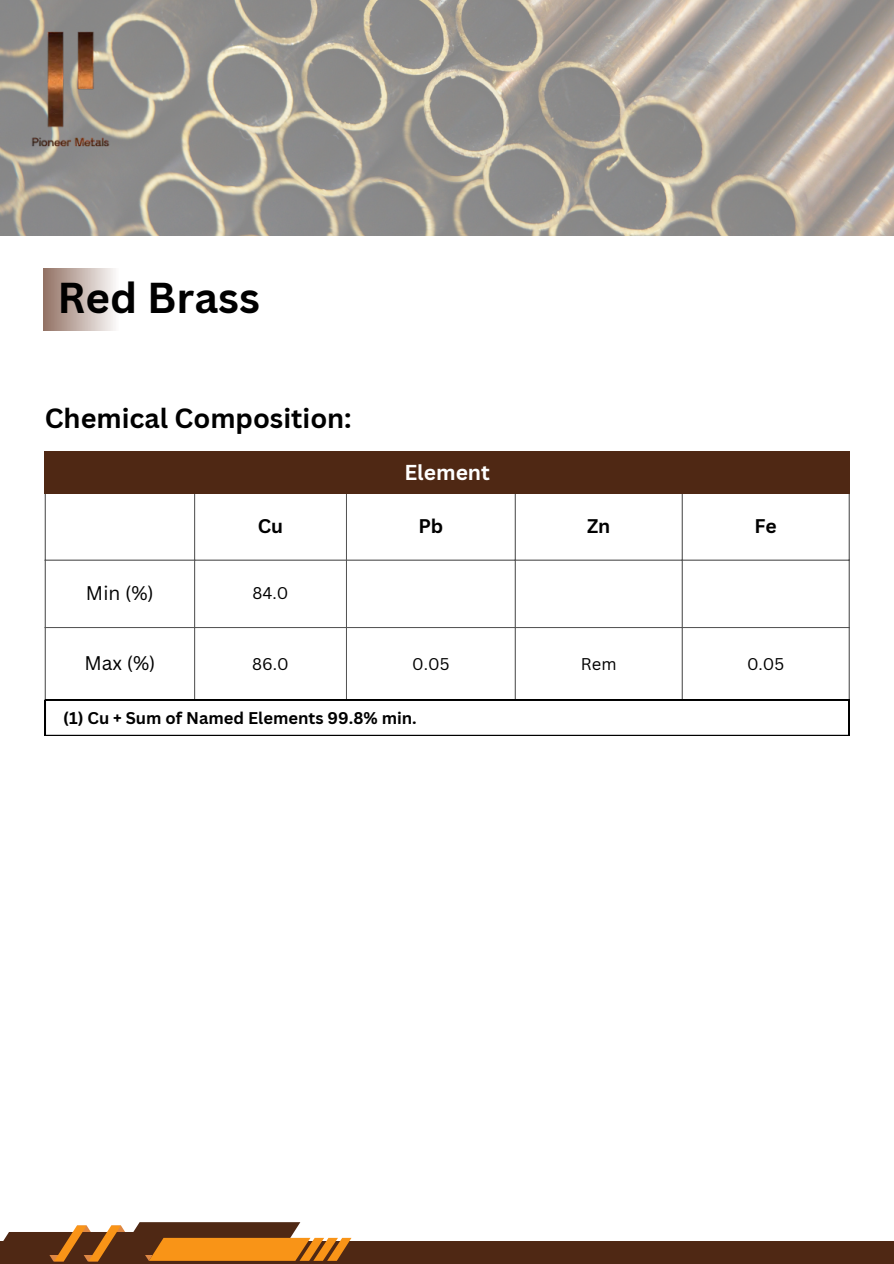
<style>
.page{position:relative;width:894px;height:1264px;background:#fff}
.page>*{position:absolute;margin:0;border:0;box-sizing:border-box;transform-origin:0 0}
.t1{font:700 42px "Canva Sans";color:#000}
.t2{font:700 27px "Canva Sans";color:#000}
.t3{font:700 21px "Canva Sans";color:#fff}
.t4{font:19.2px "Canva Sans";color:#000}
.t5{font:700 19.2px "Canva Sans";color:#000}
.t6{font:700 16.5px "Canva Sans";color:#000}
.t7{font:16.5px "Canva Sans";color:#000}
</style>
<div class="page">
<div style="left:0;top:1241px;width:893px;height:22px;background:#4f2814"></div>
<svg style="left:3px;top:1222px;width:348px;height:39px"></svg>
<svg style="left:43px;top:269px;width:72px;height:62px"></svg>
<svg style="left:0;top:0;width:893px;height:235px;fill:#8f8d8c"></svg>
<img style="left:14px;top:32px;width:114px;height:115px">
<hr style="left:45px;top:493px;width:1px;height:206px;background:#545454">
<hr style="left:194px;top:493px;width:1px;height:206px;background:#545454">
<hr style="left:346px;top:493px;width:1px;height:206px;background:#545454">
<hr style="left:514px;top:493px;width:1px;height:206px;background:#545454">
<hr style="left:681px;top:493px;width:1px;height:206px;background:#545454">
<hr style="left:848px;top:493px;width:1px;height:206px;background:#545454">
<hr style="left:45px;top:559px;width:804px;height:1px;background:#545454">
<hr style="left:45px;top:627px;width:804px;height:1px;background:#545454">
<hr style="left:45px;top:699px;width:804px;height:1px;background:#545454">
<div style="left:45px;top:451px;width:804px;height:42px;background:#4f2814"></div>
<svg style="left:45px;top:700px;width:803px;height:36px"></svg>
<p class="t1" style="left:57px;top:268px;width:204px">Red Brass</p>
<p class="t2" style="left:45px;top:399px;width:308px">Chemical Composition:</p>
<p class="t3" style="left:404px;top:457px;width:87px">Element</p>
<p class="t5" style="left:258px;top:512px;width:27px">Cu</p>
<p class="t5" style="left:418px;top:512px;width:26px">Pb</p>
<p class="t5" style="left:587px;top:512px;width:25px">Zn</p>
<p class="t5" style="left:754px;top:512px;width:24px">Fe</p>
<p class="t4" style="left:86px;top:579px;width:69px">Min (%)</p>
<p class="t7" style="left:252px;top:581px;width:37px">84.0</p>
<p class="t4" style="left:84px;top:649px;width:73px">Max (%)</p>
<p class="t7" style="left:252px;top:652px;width:38px">86.0</p>
<p class="t7" style="left:412px;top:652px;width:39px">0.05</p>
<p class="t7" style="left:580px;top:652px;width:37px">Rem</p>
<p class="t7" style="left:746px;top:652px;width:39px">0.05</p>
<p class="t6" style="left:63px;top:706px;width:355px">(1) Cu + Sum of Named Elements 99.8% min.</p>
</div>
